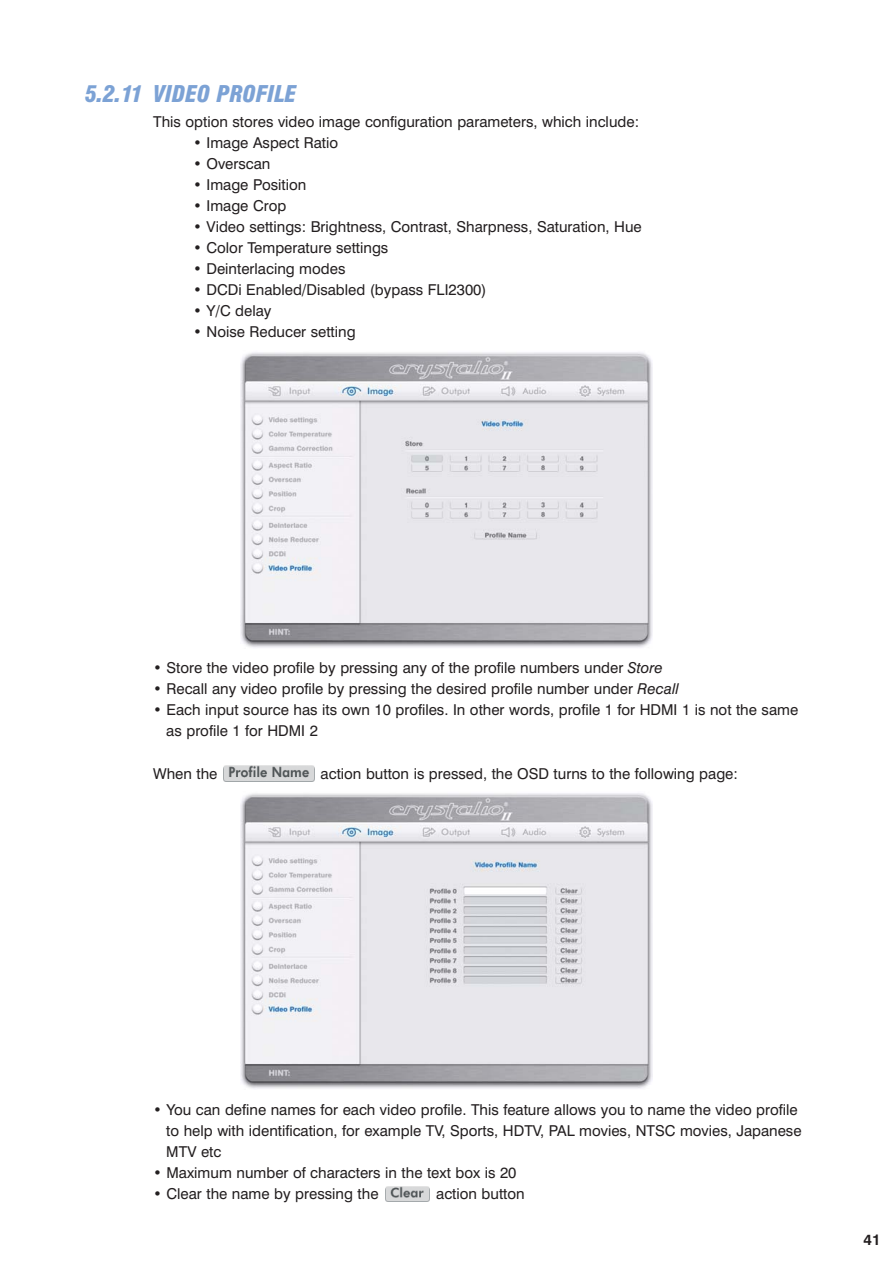
<style>
.page{position:relative;width:893px;height:1263px;background:#fff}
.page>*{position:absolute;margin:0;border:0;box-sizing:border-box;transform-origin:0 0}
.t1{font:italic 900 condensed 22.5px "Swiss 721 BT";color:#7ca2d5}
.t2{font:15px/21px "Swiss 721 BT";color:#231f20}
.t3{font:700 15px "Swiss 721 BT";color:#231f20}
.s1{font-style:italic}
</style>
<div class="page">
<img style="left:385px;top:1186px;width:44px;height:15px">
<img style="left:240px;top:793px;width:413px;height:296px">
<img style="left:224px;top:766px;width:90px;height:15px">
<img style="left:240px;top:352px;width:413px;height:296px">
<h1 class="t1" style="left:85px;top:84px;width:213px">5.2.11 VIDEO PROFILE</h1>
<p class="t2" style="left:153px;top:113px;width:487px">This option stores video image configuration parameters, which include:</p>
<p class="t2" style="left:193px;top:134px;width:146px">• Image Aspect Ratio</p>
<p class="t2" style="left:193px;top:155px;width:79px">• Overscan</p>
<p class="t2" style="left:193px;top:176px;width:115px">• Image Position</p>
<p class="t2" style="left:193px;top:197px;width:95px">• Image Crop</p>
<p class="t2" style="left:193px;top:218px;width:450px">• Video settings: Brightness, Contrast, Sharpness, Saturation, Hue</p>
<p class="t2" style="left:193px;top:239px;width:197px">• Color Temperature settings</p>
<p class="t2" style="left:193px;top:260px;width:154px">• Deinterlacing modes</p>
<p class="t2" style="left:193px;top:281px;width:295px">• DCDi Enabled/Disabled (bypass FLI2300)</p>
<p class="t2" style="left:193px;top:302px;width:80px">• Y/C delay</p>
<p class="t2" style="left:193px;top:323px;width:164px">• Noise Reducer setting</p>
<p class="t2" style="left:153px;top:659px;width:511px">• Store the video profile by pressing any of the profile numbers under <span class="s1">Store</span></p>
<p class="t2" style="left:153px;top:680px;width:527px">• Recall any video profile by pressing the desired profile number under <span class="s1">Recall</span></p>
<p class="t2" style="left:166px;top:701px;width:633px;text-indent:-13px">• Each input source has its own 10 profiles. In other words, profile 1 for HDMI 1 is not the same as profile 1 for HDMI 2</p>
<p class="t2" style="left:153px;top:764px;width:66px">When the</p>
<p class="t2" style="left:320px;top:764px;width:419px">action button is pressed, the OSD turns to the following page:</p>
<p class="t2" style="left:166px;top:1101px;width:636px;text-indent:-13px">• You can define names for each video profile. This feature allows you to name the video profile to help with identification, for example TV, Sports, HDTV, PAL movies, NTSC movies, Japanese<br>MTV etc</p>
<p class="t2" style="left:153px;top:1164px;width:365px">• Maximum number of characters in the text box is 20</p>
<p class="t2" style="left:153px;top:1185px;width:227px">• Clear the name by pressing the</p>
<p class="t2" style="left:436px;top:1185px;width:90px">action button</p>
<p class="t3" style="left:863px;top:1235px;width:19px">41</p>
</div>
